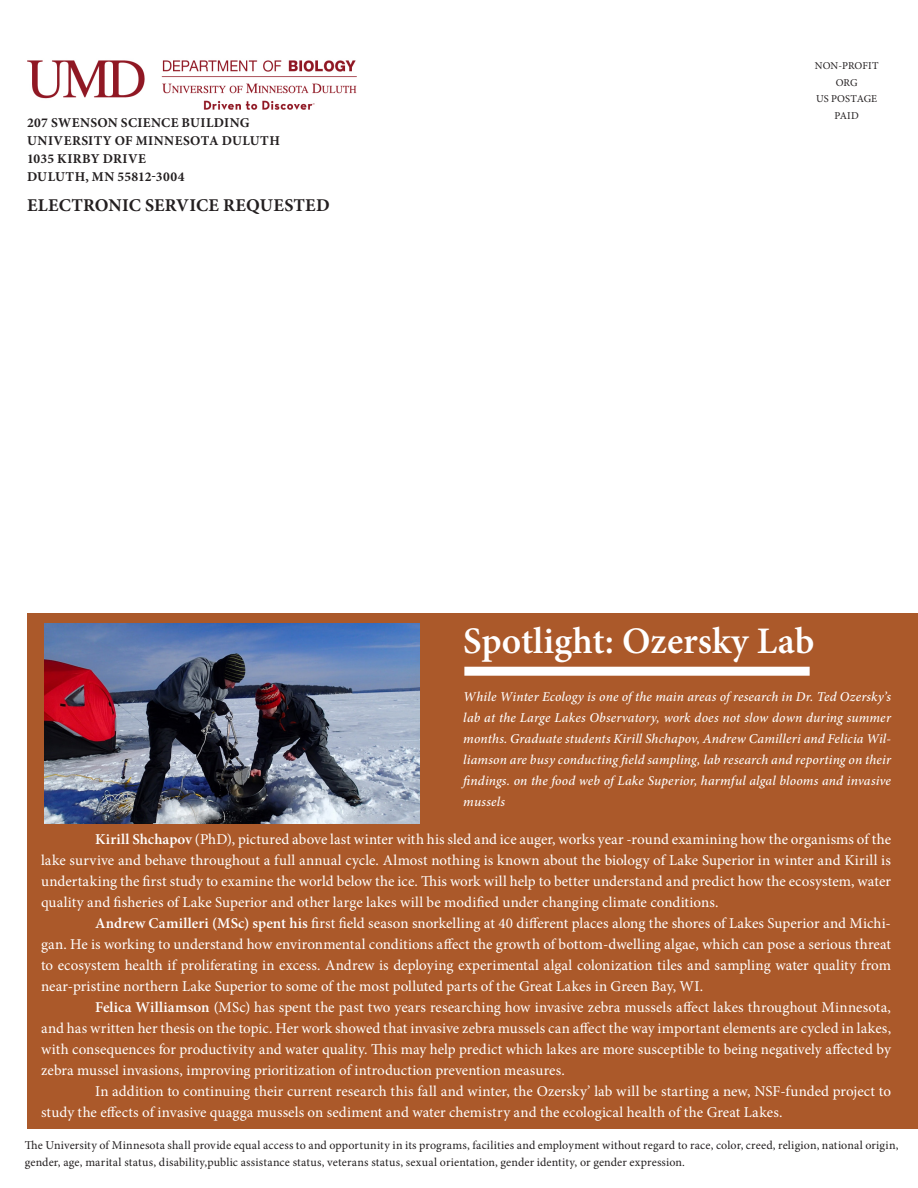
<style>
.page{position:relative;width:918px;height:1188px;background:#fff}
.page>*{position:absolute;margin:0;border:0;box-sizing:border-box;transform-origin:0 0}
.Head_1{font:600 37.5px "Minion Pro";color:#fff}
.Box1_Title{font:700 18px "Minion Pro";letter-spacing:.015em;color:#231f20}
.Box1_BodyText_White{font:15px/21px "Minion Pro";color:#fff;text-align:justify}
.Box1_BodyText_White-2{font:italic 500 13.5px/21px "Minion Pro";letter-spacing:.01em;color:#fff;text-align:justify}
.Box2_Title{font:700 13.5px "Minion Pro";letter-spacing:.03em;color:#231f20}
.Box2_BodyText_Black{font:12px/16.5px "Minion Pro";letter-spacing:.01em;color:#231f20}
.Caption_01{font:10.5px "Minion Pro";letter-spacing:.005em;color:#231f20}
.s1{font-weight:600}
</style>
<div class="page">
<div style="left:27px;top:613px;width:891px;height:516px;background:#ab592a"></div>
<img style="left:44px;top:624px;width:376px;height:200px">
<img style="left:28px;top:60px;width:328px;height:49px">
<div style="left:464px;top:667px;width:346px;height:9px;background:#fff"></div>
<p class="Box2_Title" style="left:27px;top:113px;width:224px">207 SWENSON SCIENCE BUILDING</p>
<p class="Box2_Title" style="left:27px;top:131px;width:254px">UNIVERSITY OF MINNESOTA DULUTH</p>
<p class="Box2_Title" style="left:27px;top:149px;width:120px">1035 KIRBY DRIVE</p>
<p class="Box2_Title" style="left:27px;top:167px;width:159px">DULUTH, MN 55812-3004</p>
<p class="Box1_Title" style="left:27px;top:193px;width:304px">ELECTRONIC SERVICE REQUESTED</p>
<p class="Caption_01" style="left:815px;top:59px;width:65px">NON-PROFIT</p>
<p class="Caption_01" style="left:836px;top:75px;width:23px">ORG</p>
<p class="Caption_01" style="left:816px;top:92px;width:63px">US POSTAGE</p>
<p class="Caption_01" style="left:834px;top:108px;width:26px">PAID</p>
<p class="Head_1" style="left:463px;top:615px;width:353px">Spotlight: Ozersky Lab</p>
<p class="Box1_BodyText_White-2" style="left:463px;top:686px;width:429px">While Winter Ecology is one of the main areas of research in Dr. Ted Ozersky’s lab at the Large Lakes Observatory, work does not slow down during summer months. Graduate students Kirill Shchapov, Andrew Camilleri and Felicia Wil&shy;liamson are busy conducting field sampling, lab research and reporting on their findings. on the food web of Lake Superior, harmful algal blooms and invasive mussels</p>
<p class="Box1_BodyText_White" style="left:41px;top:829px;width:852px;text-indent:54px"><span class="s1">Kirill Shchapov</span> (PhD), pictured above last winter with his sled and ice auger, works year -round examining how the organisms of the lake survive and behave throughout a full annual cycle. Almost nothing is known about the biology of Lake Superior in winter and Kirill is undertaking the first study to examine the world below the ice. This work will help to better understand and predict how the ecosystem, water quality and fisheries of Lake Superior and other large lakes will be modified under changing climate conditions.</p>
<p class="Box1_BodyText_White" style="left:41px;top:913px;width:852px;text-indent:54px"><span class="s1">Andrew Camilleri (MSc) spent his</span> first field season snorkelling at 40 different places along the shores of Lakes Superior and Michi&shy;gan. He is working to understand how environmental conditions affect the growth of bottom-dwelling algae, which can pose a serious threat to ecosystem health if proliferating in excess. Andrew is deploying experimental algal colonization tiles and sampling water quality from near-pristine northern Lake Superior to some of the most polluted parts of the Great Lakes in Green Bay, WI.</p>
<p class="Box1_BodyText_White" style="left:41px;top:997px;width:852px;text-indent:54px"><span class="s1">Felica Williamson</span> (MSc) has spent the past two years researching how invasive zebra mussels affect lakes throughout Minnesota, and has written her thesis on the topic. Her work showed that invasive zebra mussels can affect the way important elements are cycled in lakes, with consequences for productivity and water quality. This may help predict which lakes are more susceptible to being negatively affected by zebra mussel invasions, improving prioritization of introduction prevention measures.</p>
<p class="Box1_BodyText_White" style="left:41px;top:1081px;width:852px;text-indent:54px">In addition to continuing their current research this fall and winter, the Ozersky’ lab will be starting a new, NSF-funded project to study the effects of invasive quagga mussels on sediment and water chemistry and the ecological health of the Great Lakes.</p>
<p class="Box2_BodyText_Black" style="left:25px;top:1137px;width:875px">The University of Minnesota shall provide equal access to and opportunity in its programs, facilities and employment without regard to race, color, creed, religion, national origin, gender, age, marital status, disability,public assistance status, veterans status, sexual orientation, gender identity, or gender expression.</p>
</div>
